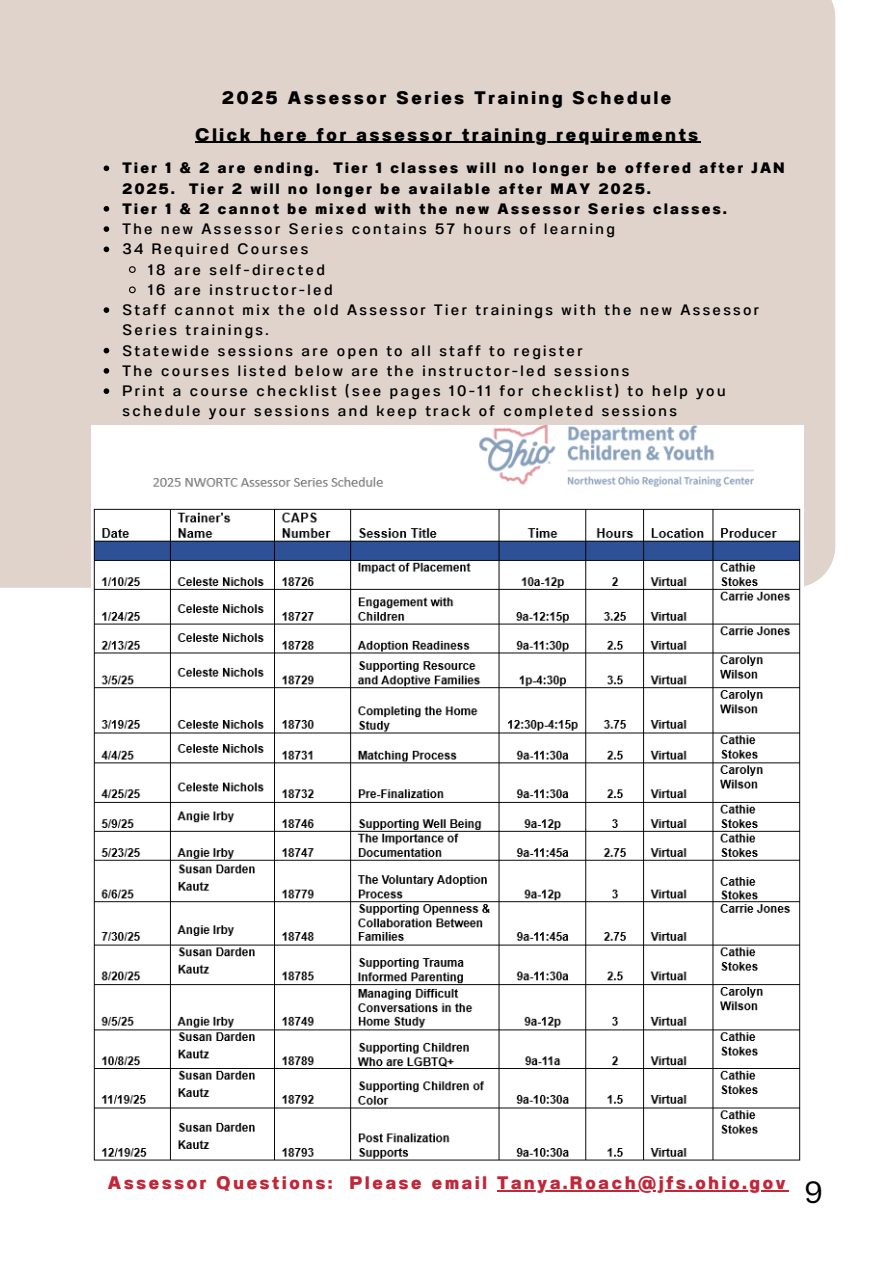
<style>
.page{position:relative;width:894px;height:1264px;background:#fff}
.page>*{position:absolute;margin:0;border:0;box-sizing:border-box;transform-origin:0 0}
.t1{font:30px "Canva Sans";color:#000}
.t2{font:800 18.15px "Anantason";letter-spacing:.155em;color:#000}
.t3{font:800 18.15px "Anantason";letter-spacing:.155em;color:#c12738}
.t4{font:500 15.15px/20.2px "Anantason";letter-spacing:.155em;color:#000}
.t5{font:800 15.15px/20.2px "Anantason";letter-spacing:.155em;color:#000}
</style>
<div class="page">
<div style="left:0;top:0;width:835px;height:587px;background:#e0d3cb"></div>
<img style="left:91px;top:426px;width:712px;height:735px">
<hr style="left:195px;top:142px;width:505px;height:1px;background:#000">
<svg style="left:104px;top:165px;width:5px;height:6px"></svg>
<svg style="left:104px;top:206px;width:5px;height:6px"></svg>
<svg style="left:104px;top:226px;width:5px;height:6px"></svg>
<svg style="left:104px;top:246px;width:5px;height:6px"></svg>
<svg style="left:128px;top:265px;width:8px;height:9px"></svg>
<svg style="left:128px;top:286px;width:8px;height:8px"></svg>
<svg style="left:104px;top:307px;width:5px;height:6px"></svg>
<svg style="left:104px;top:348px;width:5px;height:5px"></svg>
<svg style="left:104px;top:368px;width:5px;height:6px"></svg>
<svg style="left:104px;top:388px;width:5px;height:6px"></svg>
<hr style="left:497px;top:1190px;width:291px;height:1px;background:#c12738">
<h2 class="t2" style="left:222px;top:87px;width:450px">2025 Assessor Series Training Schedule</h2>
<h2 class="t2" style="left:195px;top:124px;width:504px">Click here for assessor training requirements</h2>
<p class="t5" style="left:122px;top:158px;width:663px">Tier 1 &amp; 2 are ending. Tier 1 classes will no longer be offered after JAN<br>2025. Tier 2 will no longer be available after MAY 2025.</p>
<p class="t5" style="left:122px;top:198px;width:605px">Tier 1 &amp; 2 cannot be mixed with the new Assessor Series classes.</p>
<p class="t4" style="left:122px;top:219px;width:493px">The new Assessor Series contains 57 hours of learning</p>
<p class="t4" style="left:122px;top:239px;width:187px">34 Required Courses</p>
<p class="t4" style="left:148px;top:259px;width:178px">18 are self-directed</p>
<p class="t4" style="left:148px;top:279px;width:186px">16 are instructor-led</p>
<p class="t4" style="left:122px;top:300px;width:638px">Staff cannot mix the old Assessor Tier trainings with the new Assessor<br>Series trainings.</p>
<p class="t4" style="left:122px;top:340px;width:461px">Statewide sessions are open to all staff to register</p>
<p class="t4" style="left:122px;top:360px;width:508px">The courses listed below are the instructor-led sessions</p>
<p class="t4" style="left:122px;top:381px;width:604px">Print a course checklist (see pages 10-11 for checklist) to help you schedule your sessions and keep track of completed sessions</p>
<p class="t3" style="left:108px;top:1172px;width:380px">Assessor Questions: Please email</p>
<h2 class="t3" style="left:497px;top:1172px;width:290px">Tanya.Roach@jfs.ohio.gov</h2>
<h1 class="t1" style="left:804px;top:1170px;width:21px">9</h1>
</div>
